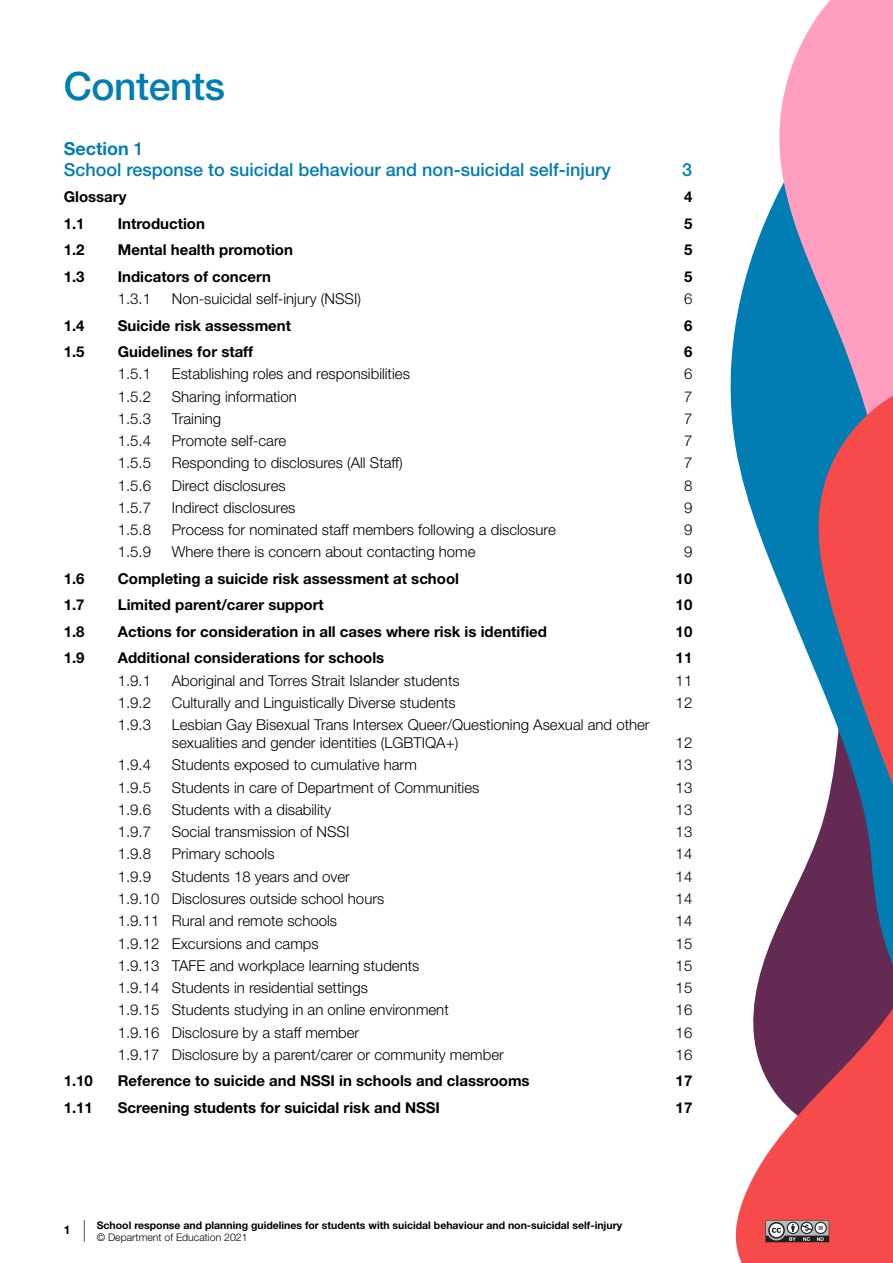
<style>
.page{position:relative;width:893px;height:1263px;background:#fff}
.page>*{position:absolute;margin:0;border:0;box-sizing:border-box;transform-origin:0 0}
.Section__Ack_TOC{font:500 39px "Helvetica Neue LT Std";letter-spacing:-.01em;color:#007db3}
.t1{font:500 18px/21px "Helvetica Neue LT Std";color:#007db3}
.t2{font:300 15px/18px "Helvetica Neue LT Std";color:#000}
.t3{font:700 15px "Helvetica Neue LT Std";color:#000}
.t4{font:700 10.5px/12.6px "Helvetica Neue LT Std";color:#000}
.s1{font-weight:700}
.s2{font-size:12px}
.s3{font-size:21.6px}
.s4{font-weight:300}
</style>
<div class="page">
<svg style="left:730px;top:192px;width:49px;height:251px;fill:#007db3"></svg>
<svg style="left:779px;top:0;width:114px;height:372px;background:#d39ec0"></svg>
<svg style="left:735px;top:372px;width:158px;height:891px"></svg>
<svg style="left:765px;top:1220px;width:64px;height:22px"></svg>
<p class="Section__Ack_TOC" style="left:64px;top:63px;width:163px">Contents</p>
<p class="t1" style="left:64px;top:138px;width:548px"><span class="s1">Section</span> 1<br>School response to suicidal behaviour and non‑suicidal self‑injury</p>
<p class="t1" style="left:682px;top:159px;width:12px">3</p>
<p class="t3" style="left:64px;top:188px;width:64px">Glossary</p>
<p class="t3" style="left:684px;top:188px;width:10px">4</p>
<p class="t3" style="left:64px;top:214px;width:22px">1.1</p>
<p class="t3" style="left:118px;top:214px;width:89px">Introduction</p>
<p class="t3" style="left:684px;top:214px;width:10px">5</p>
<p class="t3" style="left:64px;top:241px;width:22px">1.2</p>
<p class="t3" style="left:118px;top:241px;width:177px">Mental health promotion</p>
<p class="t3" style="left:684px;top:241px;width:10px">5</p>
<p class="t3" style="left:64px;top:267px;width:22px">1.3</p>
<p class="t3" style="left:118px;top:267px;width:155px">Indicators of concern</p>
<p class="t3" style="left:684px;top:267px;width:10px">5</p>
<p class="t2" style="left:118px;top:289px;width:35px">1.3.1</p>
<p class="t2" style="left:172px;top:289px;width:191px">Non‑suicidal self‑injury (NSSI)</p>
<p class="t2" style="left:684px;top:289px;width:10px">6</p>
<p class="t3" style="left:64px;top:316px;width:22px">1.4</p>
<p class="t3" style="left:118px;top:316px;width:175px">Suicide risk assessment</p>
<p class="t3" style="left:684px;top:316px;width:10px">6</p>
<p class="t3" style="left:64px;top:342px;width:22px">1.5</p>
<p class="t3" style="left:118px;top:342px;width:137px">Guidelines for staff</p>
<p class="t3" style="left:684px;top:342px;width:10px">6</p>
<p class="t2" style="left:118px;top:365px;width:35px">1.5.1</p>
<p class="t2" style="left:172px;top:365px;width:240px">Establishing roles and responsibilities</p>
<p class="t2" style="left:684px;top:365px;width:10px">6</p>
<p class="t2" style="left:118px;top:387px;width:35px">1.5.2</p>
<p class="t2" style="left:172px;top:387px;width:127px">Sharing information</p>
<p class="t2" style="left:684px;top:387px;width:10px">7</p>
<p class="t2" style="left:118px;top:409px;width:35px">1.5.3</p>
<p class="t2" style="left:172px;top:409px;width:51px">Training</p>
<p class="t2" style="left:684px;top:409px;width:10px">7</p>
<p class="t2" style="left:118px;top:431px;width:35px">1.5.4</p>
<p class="t2" style="left:172px;top:431px;width:116px">Promote self‑care</p>
<p class="t2" style="left:684px;top:431px;width:10px">7</p>
<p class="t2" style="left:118px;top:454px;width:35px">1.5.5</p>
<p class="t2" style="left:172px;top:454px;width:232px">Responding to disclosures (All Staff)</p>
<p class="t2" style="left:684px;top:454px;width:10px">7</p>
<p class="t2" style="left:118px;top:476px;width:35px">1.5.6</p>
<p class="t2" style="left:172px;top:476px;width:115px">Direct disclosures</p>
<p class="t2" style="left:684px;top:476px;width:10px">8</p>
<p class="t2" style="left:118px;top:498px;width:35px">1.5.7</p>
<p class="t2" style="left:172px;top:498px;width:125px">Indirect disclosures</p>
<p class="t2" style="left:684px;top:498px;width:10px">9</p>
<p class="t2" style="left:118px;top:520px;width:35px">1.5.8</p>
<p class="t2" style="left:172px;top:520px;width:385px">Process for nominated staff members following a disclosure</p>
<p class="t2" style="left:684px;top:520px;width:10px">9</p>
<p class="t2" style="left:118px;top:543px;width:35px">1.5.9</p>
<p class="t2" style="left:172px;top:543px;width:305px">Where there is concern about contacting home</p>
<p class="t2" style="left:684px;top:543px;width:10px">9</p>
<p class="t3" style="left:64px;top:569px;width:22px">1.6</p>
<p class="t3" style="left:118px;top:569px;width:343px">Completing a suicide risk assessment at school</p>
<p class="t3" style="left:676px;top:569px;width:18px">10</p>
<p class="t3" style="left:64px;top:596px;width:22px">1.7</p>
<p class="t3" style="left:118px;top:596px;width:208px">Limited parent/carer support</p>
<p class="t3" style="left:676px;top:596px;width:18px">10</p>
<p class="t3" style="left:64px;top:622px;width:22px">1.8</p>
<p class="t3" style="left:118px;top:622px;width:431px">Actions for consideration in all cases where risk is identified</p>
<p class="t3" style="left:676px;top:622px;width:18px">10</p>
<p class="t3" style="left:64px;top:649px;width:22px">1.9</p>
<p class="t3" style="left:118px;top:649px;width:268px">Additional considerations for schools</p>
<p class="t3" style="left:676px;top:649px;width:18px">11</p>
<p class="t2" style="left:118px;top:671px;width:35px">1.9.1</p>
<p class="t2" style="left:172px;top:671px;width:289px">Aboriginal and Torres Strait Islander students</p>
<p class="t2" style="left:676px;top:671px;width:18px">11</p>
<p class="t2" style="left:118px;top:693px;width:35px">1.9.2</p>
<p class="t2" style="left:172px;top:693px;width:285px">Culturally and Linguistically Diverse students</p>
<p class="t2" style="left:676px;top:693px;width:18px">12</p>
<p class="t2" style="left:118px;top:715px;width:35px">1.9.3</p>
<p class="t2" style="left:172px;top:715px;width:479px">Lesbian Gay Bisexual Trans Intersex Queer/Questioning Asexual and other sexualities and gender identities (LGBTIQA+)</p>
<p class="t2" style="left:676px;top:733px;width:18px">12</p>
<p class="t2" style="left:118px;top:756px;width:35px">1.9.4</p>
<p class="t2" style="left:172px;top:756px;width:247px">Students exposed to cumulative harm</p>
<p class="t2" style="left:676px;top:756px;width:18px">13</p>
<p class="t2" style="left:118px;top:778px;width:35px">1.9.5</p>
<p class="t2" style="left:172px;top:778px;width:309px">Students in care of Department of Communities</p>
<p class="t2" style="left:676px;top:778px;width:18px">13</p>
<p class="t2" style="left:118px;top:800px;width:35px">1.9.6</p>
<p class="t2" style="left:172px;top:800px;width:161px">Students with a disability</p>
<p class="t2" style="left:676px;top:800px;width:18px">13</p>
<p class="t2" style="left:118px;top:822px;width:35px">1.9.7</p>
<p class="t2" style="left:172px;top:822px;width:179px">Social transmission of NSSI</p>
<p class="t2" style="left:676px;top:822px;width:18px">13</p>
<p class="t2" style="left:118px;top:845px;width:35px">1.9.8</p>
<p class="t2" style="left:172px;top:845px;width:104px">Primary schools</p>
<p class="t2" style="left:676px;top:845px;width:18px">14</p>
<p class="t2" style="left:118px;top:867px;width:35px">1.9.9</p>
<p class="t2" style="left:172px;top:867px;width:180px">Students 18 years and over</p>
<p class="t2" style="left:676px;top:867px;width:18px">14</p>
<p class="t2" style="left:118px;top:889px;width:268px">1.9.10 Disclosures outside school hours</p>
<p class="t2" style="left:676px;top:889px;width:18px">14</p>
<p class="t2" style="left:118px;top:911px;width:221px">1.9.11 Rural and remote schools</p>
<p class="t2" style="left:676px;top:911px;width:18px">14</p>
<p class="t2" style="left:118px;top:934px;width:202px">1.9.12 Excursions and camps</p>
<p class="t2" style="left:676px;top:934px;width:18px">15</p>
<p class="t2" style="left:118px;top:956px;width:303px">1.9.13 TAFE and workplace learning students</p>
<p class="t2" style="left:676px;top:956px;width:18px">15</p>
<p class="t2" style="left:118px;top:978px;width:252px">1.9.14 Students in residential settings</p>
<p class="t2" style="left:676px;top:978px;width:18px">15</p>
<p class="t2" style="left:118px;top:1000px;width:332px">1.9.15 Students studying in an online environment</p>
<p class="t2" style="left:676px;top:1000px;width:18px">16</p>
<p class="t2" style="left:118px;top:1023px;width:243px">1.9.16 Disclosure by a staff member</p>
<p class="t2" style="left:676px;top:1023px;width:18px">16</p>
<p class="t2" style="left:118px;top:1045px;width:388px">1.9.17 Disclosure by a parent/carer or community member</p>
<p class="t2" style="left:676px;top:1045px;width:18px">16</p>
<p class="t3" style="left:64px;top:1072px;width:31px">1.10</p>
<p class="t3" style="left:118px;top:1072px;width:413px">Reference to suicide and NSSI in schools and classrooms</p>
<p class="t3" style="left:676px;top:1072px;width:18px">17</p>
<p class="t3" style="left:64px;top:1098px;width:31px">1.11</p>
<p class="t3" style="left:118px;top:1098px;width:324px">Screening students for suicidal risk and NSSI</p>
<p class="t3" style="left:676px;top:1098px;width:18px">17</p>
<p class="t4" style="left:97px;top:1218px;width:527px;text-indent:-33px"><span class="s2">1</span> <span class="s3">|</span> School response and planning guidelines for students with suicidal behaviour and non-suicidal self-injury <span class="s4">© Department of Education 2021</span></p>
</div>
